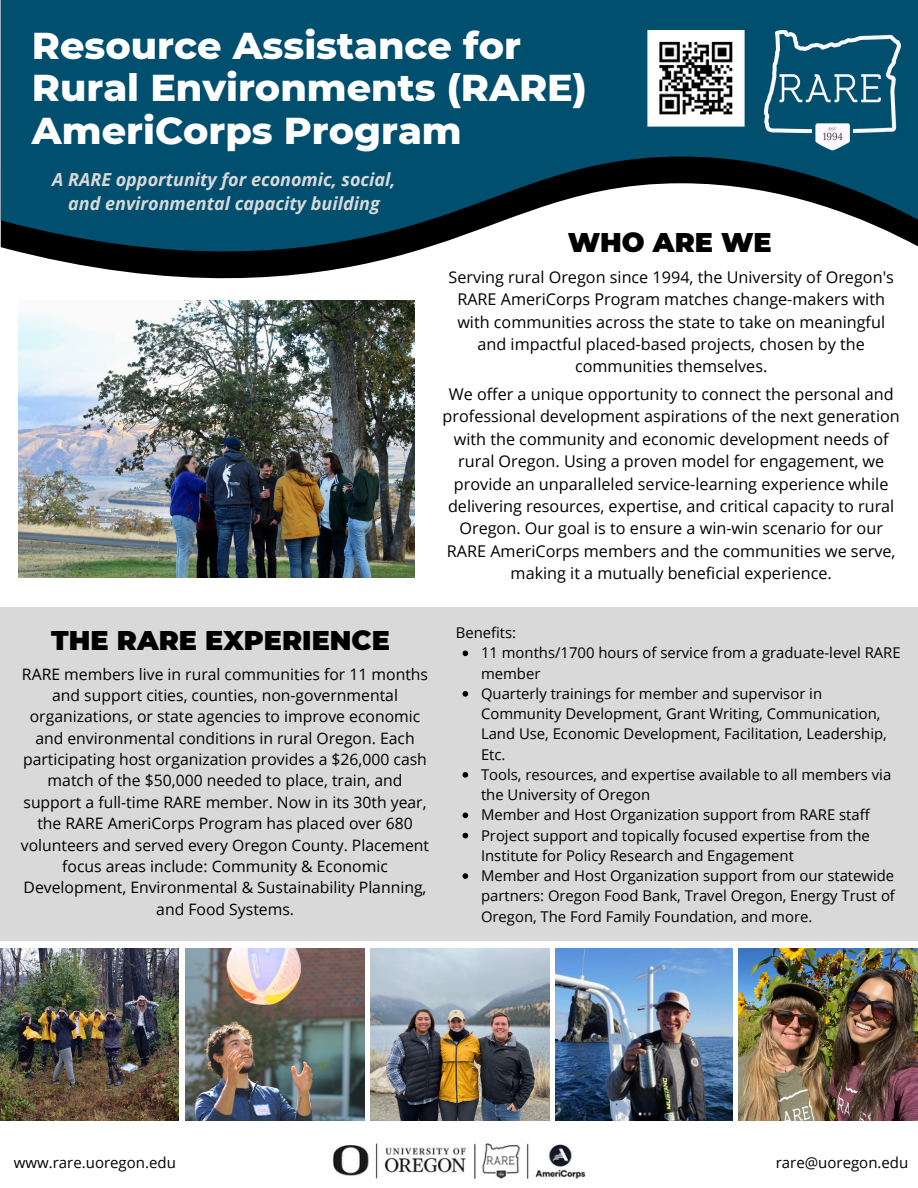
<style>
.page{position:relative;width:918px;height:1188px;background:#fff}
.page>*{position:absolute;margin:0;border:0;box-sizing:border-box;transform-origin:0 0}
.t1{font:800 38.1px/42.8px "Montserrat";color:#fff}
.t2{font:900 27px "Montserrat";color:#000}
.t3{font:italic 700 18px/24.8px "Open Sans";color:#d9d9d9;text-align:center}
.t4{font:16.2px/22.4px "Open Sans";color:#000;text-align:center}
.t5{font:15.75px/21.3px "Open Sans";color:#000;text-align:center}
.t6{font:15px "Open Sans";color:#000}
.t7{font:14.85px/20.2px "Open Sans";color:#000}
</style>
<div class="page">
<img style="left:0;top:949px;width:179px;height:172px">
<img style="left:185px;top:949px;width:179px;height:172px">
<img style="left:371px;top:949px;width:178px;height:172px">
<img style="left:556px;top:949px;width:176px;height:172px">
<img style="left:739px;top:949px;width:179px;height:172px">
<img style="left:333px;top:1143px;width:253px;height:36px">
<svg style="left:93px;top:267px;width:256px;height:12px;fill:#000"></svg>
<svg style="left:1px;top:0;width:917px;height:267px;background:#246077"></svg>
<img style="left:18px;top:300px;width:396px;height:278px">
<img style="left:765px;top:30px;width:136px;height:132px">
<img style="left:648px;top:30px;width:97px;height:97px">
<div style="left:0;top:608px;width:918px;height:333px;background:#d9d9d9"></div>
<svg style="left:463px;top:651px;width:5px;height:5px"></svg>
<svg style="left:463px;top:691px;width:5px;height:6px"></svg>
<svg style="left:463px;top:772px;width:5px;height:6px"></svg>
<svg style="left:463px;top:813px;width:5px;height:5px"></svg>
<svg style="left:463px;top:833px;width:5px;height:5px"></svg>
<svg style="left:463px;top:873px;width:5px;height:6px"></svg>
<p class="t1" style="left:32px;top:24px;width:557px">Resource Assistance for<br>Rural Environments (RARE)<br>AmeriCorps Program</p>
<p class="t3" style="left:52px;top:166px;width:345px">A RARE opportunity for economic, social, and environmental capacity building</p>
<p class="t2" style="left:568px;top:226px;width:206px">WHO ARE WE</p>
<p class="t4" style="left:448px;top:265px;width:447px">Serving rural Oregon since 1994, the University of Oregon's RARE AmeriCorps Program matches change-makers with with communities across the state to take on meaningful and impactful placed-based projects, chosen by the communities themselves.</p>
<p class="t4" style="left:443px;top:383px;width:459px">We offer a unique opportunity to connect the personal and professional development aspirations of the next generation with the community and economic development needs of rural Oregon. Using a proven model for engagement, we provide an unparalleled service-learning experience while delivering resources, expertise, and critical capacity to rural Oregon. Our goal is to ensure a win-win scenario for our RARE AmeriCorps members and the communities we serve, making it a mutually beneficial experience.</p>
<p class="t2" style="left:51px;top:624px;width:340px">THE RARE EXPERIENCE</p>
<p class="t5" style="left:21px;top:663px;width:410px">RARE members live in rural communities for 11 months and support cities, counties, non-governmental organizations, or state agencies to improve economic and environmental conditions in rural Oregon. Each participating host organization provides a $26,000 cash match of the $50,000 needed to place, train, and support a full-time RARE member. Now in its 30th year, the RARE AmeriCorps Program has placed over 680 volunteers and served every Oregon County. Placement focus areas include: Community &amp; Economic Development, Environmental &amp; Sustainability Planning, and Food Systems.</p>
<p class="t7" style="left:456px;top:622px;width:62px">Benefits:</p>
<p class="t7" style="left:481px;top:643px;width:421px">11 months/1700 hours of service from a graduate-level RARE member</p>
<p class="t7" style="left:481px;top:683px;width:407px">Quarterly trainings for member and supervisor in Community Development, Grant Writing, Communication, Land Use, Economic Development, Facilitation, Leadership, Etc.</p>
<p class="t7" style="left:481px;top:764px;width:412px">Tools, resources, and expertise available to all members via the University of Oregon</p>
<p class="t7" style="left:481px;top:805px;width:390px">Member and Host Organization support from RARE staff</p>
<p class="t7" style="left:481px;top:825px;width:390px">Project support and topically focused expertise from the<br>Institute for Policy Research and Engagement</p>
<p class="t7" style="left:481px;top:865px;width:415px;text-align:justify">Member and Host Organization support from our statewide partners: Oregon Food Bank, Travel Oregon, Energy Trust of Oregon, The Ford Family Foundation, and more.</p>
<p class="t6" style="left:14px;top:1152px;width:164px">www.rare.uoregon.edu</p>
<p class="t6" style="left:776px;top:1152px;width:134px">rare@uoregon.edu</p>
</div>
